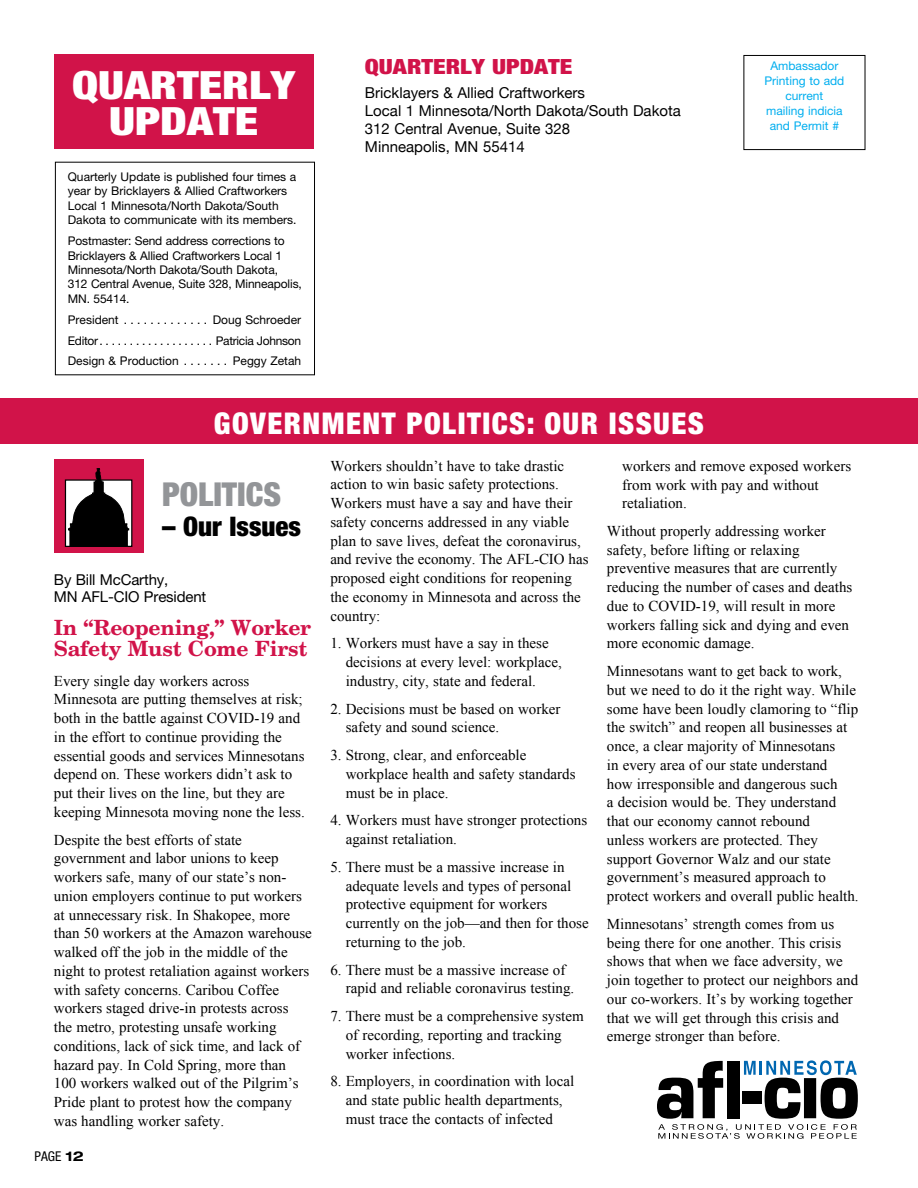
<style>
.page{position:relative;width:918px;height:1188px;background:#fff}
.page>*{position:absolute;margin:0;border:0;box-sizing:border-box;transform-origin:0 0}
.t1{font:900 condensed 39px/36.5px "Helvetica Neue";color:#fff;text-align:center;scale:1.2 1}
.t2{font:900 condensed 33px "Helvetica Neue";color:#939598}
.t3{font:900 condensed 30px "Helvetica Neue";letter-spacing:.05em;color:#fff}
.t4{font:900 condensed 27px "Helvetica Neue";color:#000}
.t5{font:700 21px/21px "New Century Schlbk";letter-spacing:-.01em;color:#d11349}
.t6{font:900 condensed 21px "Helvetica Neue";color:#d11349;scale:1.2 1}
.t7{font:15px/18.8px "Times New Roman";color:#000}
.t8{font:15px/18px "Helvetica Neue";color:#000}
.t9{font:15px/16.5px "Helvetica Neue";letter-spacing:-.01em;color:#000}
.t10{font:condensed 13.5px "Helvetica Neue";color:#000}
.t11{font:12px/14.4px "Helvetica Neue";color:#000}
.t12{font:12px/15px "Helvetica Neue";color:#00aeef;text-align:center}
.t13{font:12px "Helvetica Neue";letter-spacing:-.025em;color:#000}
.s1{font-weight:700;font-stretch:expanded}
</style>
<div class="page">
<div style="left:54px;top:54px;width:259px;height:94px;background:#d11349"></div>
<div style="left:55px;top:162px;width:260px;height:213px;border:1px solid #000"></div>
<div style="left:744px;top:55px;width:121px;height:95px;border:1px solid #000"></div>
<div style="left:0;top:398px;width:918px;height:45px;background:#d11349"></div>
<div style="left:55px;top:460px;width:89px;height:93px;background:#d11349"></div>
<div style="left:65px;top:480px;width:67px;height:66px;background:#fff"></div>
<div style="left:65px;top:479px;width:67px;height:68px;border:1px solid #000"></div>
<svg style="left:68px;top:468px;width:61px;height:79px"></svg>
<svg style="left:657px;top:1060px;width:201px;height:79px"></svg>
<h1 class="t1" style="left:72px;top:66px;width:187px">QUARTERLY<br>UPDATE</h1>
<p class="t11" style="left:68px;top:169px;width:230px">Quarterly Update is published four times a year by Bricklayers &amp; Allied Craftworkers Local 1 Minnesota/North Dakota/South Dakota to communicate with its members.</p>
<p class="t11" style="left:68px;top:234px;width:236px">Postmaster: Send address corrections to Bricklayers &amp; Allied Craftworkers Local 1<br>Minnesota/North Dakota/South Dakota,<br>312 Central Avenue, Suite 328, Minneapolis, MN. 55414.</p>
<p class="t11" style="left:68px;top:312px;width:57px">President..............</p>
<p class="t11" style="left:213px;top:312px;width:90px">Doug Schroeder</p>
<p class="t11" style="left:68px;top:333px;width:34px">Editor....................</p>
<p class="t13" style="left:216px;top:333px;width:87px">Patricia Johnson</p>
<p class="t11" style="left:68px;top:354px;width:117px">Design &amp; Production........</p>
<p class="t11" style="left:233px;top:354px;width:70px">Peggy Zetah</p>
<h3 class="t6" style="left:365px;top:53px;width:174px">QUARTERLY UPDATE</h3>
<p class="t8" style="left:365px;top:85px;width:317px">Bricklayers &amp; Allied Craftworkers<br>Local 1 Minnesota/North Dakota/South Dakota 312 Central Avenue, Suite 328<br>Minneapolis, MN 55414</p>
<h3 class="t3" style="left:214px;top:405px;width:492px">GOVERNMENT POLITICS: OUR ISSUES</h3>
<p class="t12" style="left:765px;top:58px;width:81px">Ambassador<br>Printing to add current<br>mailing indicia and Permit #</p>
<h2 class="t2" style="left:162px;top:474px;width:121px">POLITICS</h2>
<h3 class="t4" style="left:162px;top:510px;width:141px">– Our Issues</h3>
<p class="t9" style="left:54px;top:571px;width:154px">By Bill McCarthy,<br>MN AFL-CIO President</p>
<h3 class="t5" style="left:54px;top:617px;width:259px">In “Reopening,” Worker<br>Safety Must Come First</h3>
<p class="t7" style="left:54px;top:671px;width:253px">Every single day workers across Minnesota are putting themselves at risk; both in the battle against COVID-19 and in the effort to continue providing the essential goods and services Minnesotans depend on. These workers didn’t ask to put their lives on the line, but they are keeping Minnesota moving none the less.</p>
<p class="t7" style="left:54px;top:830px;width:260px">Despite the best efforts of state government and labor unions to keep workers safe, many of our state’s non&shy;union employers continue to put workers at unnecessary risk. In Shakopee, more than 50 workers at the Amazon warehouse walked off the job in the middle of the night to protest retaliation against workers with safety concerns. Caribou Coffee workers staged drive-in protests across<br>the metro, protesting unsafe working conditions, lack of sick time, and lack of hazard pay. In Cold Spring, more than 100 workers walked out of the Pilgrim’s Pride plant to protest how the company was handling worker safety.</p>
<p class="t10" style="left:35px;top:1148px;width:51px">PAGE <span class="s1">12</span></p>
<p class="t7" style="left:330px;top:456px;width:260px">Workers shouldn’t have to take drastic action to win basic safety protections.<br>Workers must have a say and have their safety concerns addressed in any viable plan to save lives, defeat the coronavirus, and revive the economy. The AFL-CIO has proposed eight conditions for reopening the economy in Minnesota and across the country:</p>
<p class="t7" style="left:346px;top:634px;width:218px;text-indent:-15px">1. Workers must have a say in these decisions at every level: workplace, industry, city, state and federal.</p>
<p class="t7" style="left:346px;top:699px;width:216px;text-indent:-15px">2. Decisions must be based on worker safety and sound science.</p>
<p class="t7" style="left:346px;top:745px;width:231px;text-indent:-15px">3. Strong, clear, and enforceable workplace health and safety standards must be in place.</p>
<p class="t7" style="left:346px;top:811px;width:243px;text-indent:-15px">4. Workers must have stronger protections against retaliation.</p>
<p class="t7" style="left:346px;top:857px;width:245px;text-indent:-15px">5. There must be a massive increase in adequate levels and types of personal protective equipment for workers currently on the job—and then for those returning to the job.</p>
<p class="t7" style="left:346px;top:960px;width:230px;text-indent:-15px">6. There must be a massive increase of rapid and reliable coronavirus testing.</p>
<p class="t7" style="left:346px;top:1006px;width:240px;text-indent:-15px">7. There must be a comprehensive system of recording, reporting and tracking worker infections.</p>
<p class="t7" style="left:330px;top:1072px;width:245px;text-align:center">8. Employers, in coordination with local and state public health departments, must trace the contacts of infected</p>
<p class="t7" style="left:622px;top:456px;width:230px">workers and remove exposed workers from work with pay and without retaliation.</p>
<p class="t7" style="left:607px;top:521px;width:247px">Without properly addressing worker safety, before lifting or relaxing preventive measures that are currently reducing the number of cases and deaths due to COVID-19, will result in more workers falling sick and dying and even more economic damage.</p>
<p class="t7" style="left:607px;top:662px;width:253px">Minnesotans want to get back to work, but we need to do it the right way. While some have been loudly clamoring to “flip the switch” and reopen all businesses at once, a clear majority of Minnesotans<br>in every area of our state understand<br>how irresponsible and dangerous such<br>a decision would be. They understand that our economy cannot rebound<br>unless workers are protected. They support Governor Walz and our state government’s measured approach to protect workers and overall public health.</p>
<p class="t7" style="left:607px;top:914px;width:253px">Minnesotans’ strength comes from us being there for one another. This crisis shows that when we face adversity, we join together to protect our neighbors and our co-workers. It’s by working together that we will get through this crisis and emerge stronger than before.</p>
</div>
